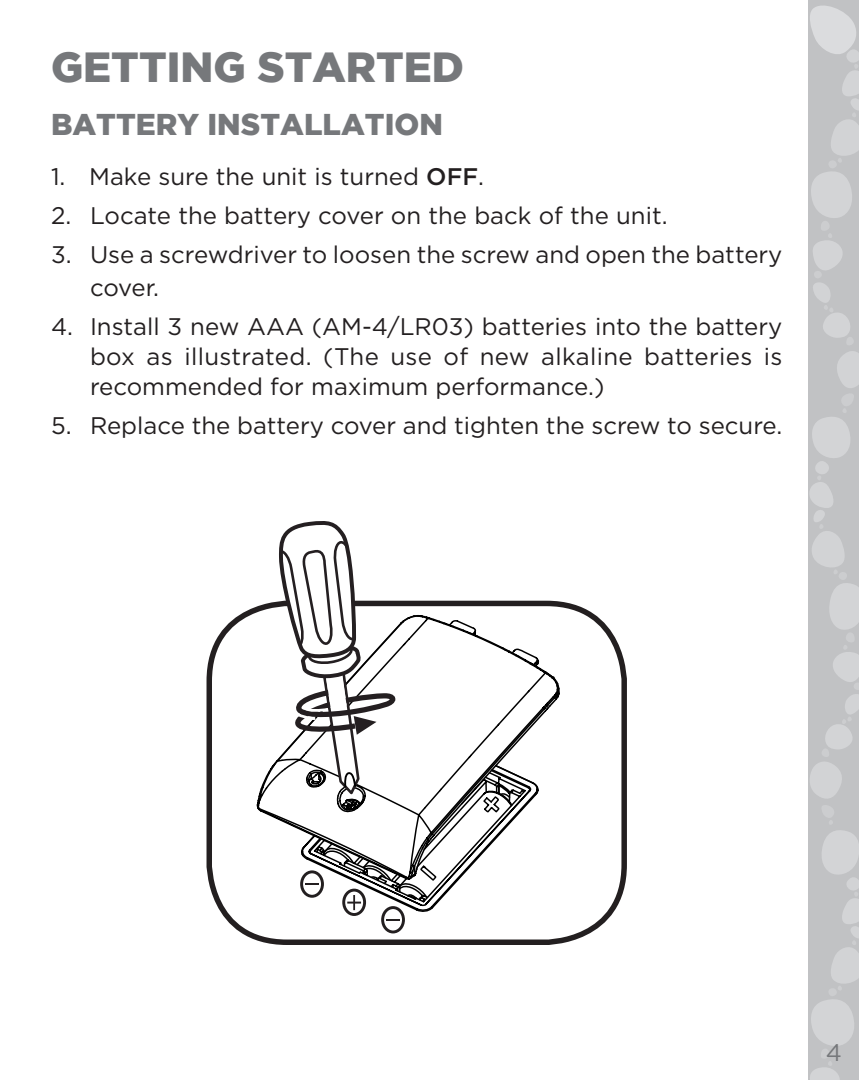
<style>
.page{position:relative;width:859px;height:1080px;background:#fff}
.page>*{position:absolute;margin:0;border:0;box-sizing:border-box;transform-origin:0 0}
.LF_Title_01{font:900 42px "Gotham";color:#76787b}
.LF_Title_01-2{font:900 30px "Gotham";color:#76787b}
.LF_Text_01{font:24px/30px "Gotham HTF";color:#231f20}
.t1{font:24px "Gotham HTF";color:#76787b}
.s1{font-weight:500}
</style>
<div class="page">
<svg style="left:808px;top:0;width:51px;height:1080px;background:#c7c8ca"></svg>
<div style="left:206px;top:601px;width:421px;height:344px;border:5px solid #231f20;border-radius:78px"></div>
<svg style="left:256px;top:615px;width:304px;height:297px"></svg>
<svg style="left:315px;top:687px;width:245px;height:216px"></svg>
<svg style="left:347px;top:895px;width:14px;height:15px"></svg>
<div style="left:342px;top:889px;width:24px;height:27px;border:3px solid #231f20;border-radius:50%"></div>
<svg style="left:305px;top:883px;width:14px;height:2px"></svg>
<div style="left:300px;top:870px;width:24px;height:28px;border:3px solid #231f20;border-radius:50%"></div>
<svg style="left:386px;top:919px;width:14px;height:2px"></svg>
<div style="left:381px;top:906px;width:24px;height:27px;border:3px solid #231f20;border-radius:50%"></div>
<svg style="left:279px;top:521px;width:116px;height:273px"></svg>
<p class="LF_Title_01" style="left:51px;top:43px;width:414px">GETTING STARTED</p>
<p class="LF_Title_01-2" style="left:51px;top:107px;width:393px">BATTERY INSTALLATION</p>
<p class="LF_Text_01" style="left:51px;top:161px;width:434px">1. Make sure the unit is turned <span class="s1">OFF</span>.</p>
<p class="LF_Text_01" style="left:51px;top:200px;width:618px">2. Locate the battery cover on the back of the unit.</p>
<p class="LF_Text_01" style="left:90px;top:237px;width:694px;line-height:33px;text-indent:-39px">3. Use a screwdriver to loosen the screw and open the battery cover.</p>
<p class="LF_Text_01" style="left:90px;top:311px;width:694px;text-align:justify;text-indent:-39px">4. Install 3 new AAA (AM-4/LR03) batteries into the battery box as illustrated. (The use of new alkaline batteries is recommended for maximum performance.)</p>
<p class="LF_Text_01" style="left:51px;top:410px;width:733px">5. Replace the battery cover and tighten the screw to secure.</p>
<p class="t1" style="left:826px;top:1039px;width:18px">4</p>
</div>
